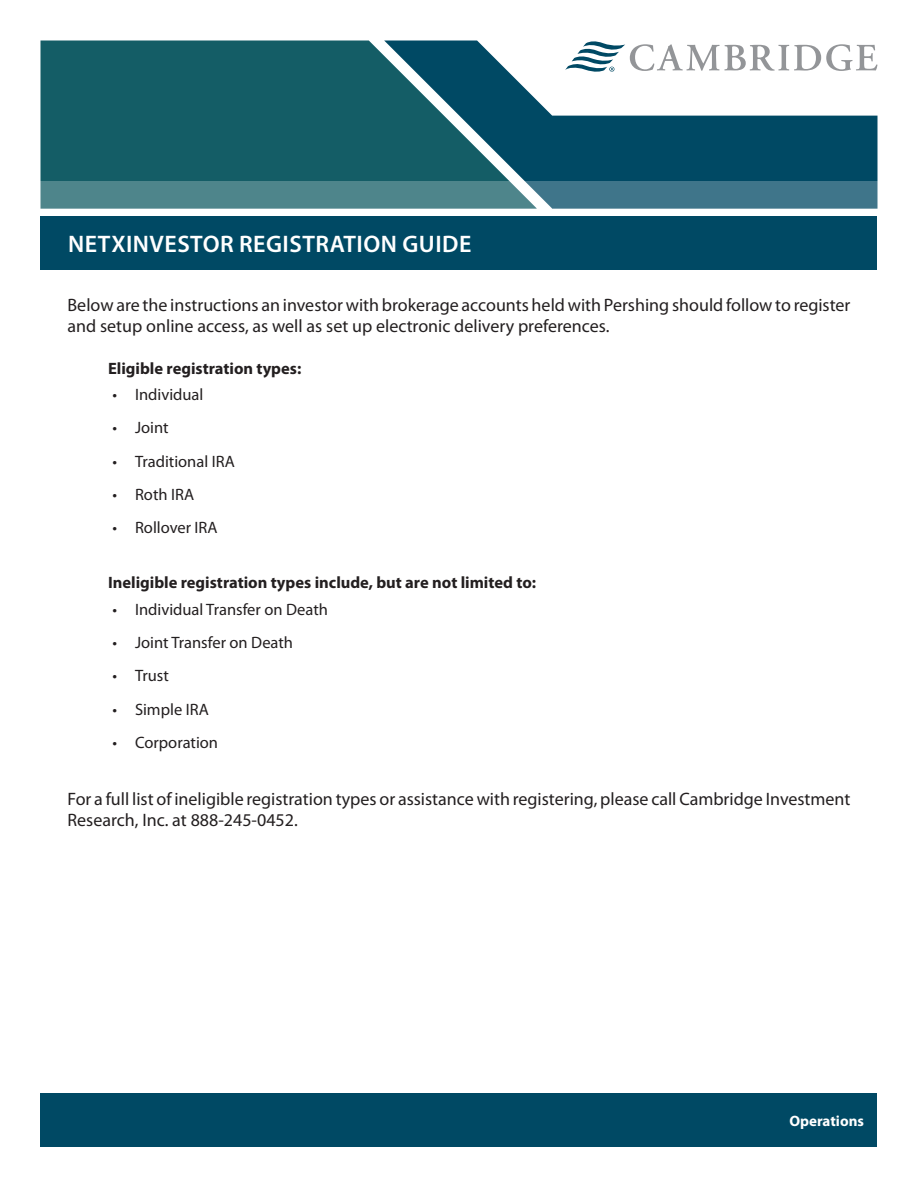
<style>
.page{position:relative;width:918px;height:1188px;background:#fff}
.page>*{position:absolute;margin:0;border:0;box-sizing:border-box;transform-origin:0 0}
.t1{font:600 24px "Myriad Pro";letter-spacing:.02em;color:#fff}
.t2{font:18px/21.6px "Myriad Pro";color:#231f20}
.t3{font:16.5px "Myriad Pro";color:#231f20}
.t4{font:700 16.5px "Myriad Pro";color:#231f20}
.t5{font:700 15px "Myriad Pro";color:#fff}
</style>
<div class="page">
<div style="left:40px;top:1094px;width:838px;height:54px;background:#004964"></div>
<div style="left:40px;top:40px;width:344px;height:142px;background:#145d66"></div>
<svg style="left:384px;top:40px;width:494px;height:142px"></svg>
<div style="left:40px;top:216px;width:838px;height:54px;background:#004964"></div>
<div style="left:40px;top:182px;width:838px;height:26px;background:linear-gradient(to right,#548b8c,#42768d)"></div>
<h1 class="t1" style="left:68px;top:229px;width:405px">NETXINVESTOR REGISTRATION GUIDE</h1>
<p class="t2" style="left:68px;top:293px;width:785px">Below are the instructions an investor with brokerage accounts held with Pershing should follow to register and setup online access, as well as set up electronic delivery preferences.</p>
<p class="t4" style="left:108px;top:357px;width:195px">Eligible registration types:</p>
<p class="t3" style="left:113px;top:384px;width:92px">• Individual</p>
<p class="t3" style="left:113px;top:418px;width:58px">• Joint</p>
<p class="t3" style="left:113px;top:451px;width:124px">• Traditional IRA</p>
<p class="t3" style="left:113px;top:484px;width:83px">• Roth IRA</p>
<p class="t3" style="left:113px;top:518px;width:107px">• Rollover IRA</p>
<p class="t4" style="left:108px;top:572px;width:430px">Ineligible registration types include, but are not limited to:</p>
<p class="t3" style="left:113px;top:599px;width:217px">• Individual Transfer on Death</p>
<p class="t3" style="left:113px;top:632px;width:182px">• Joint Transfer on Death</p>
<p class="t3" style="left:113px;top:666px;width:58px">• Trust</p>
<p class="t3" style="left:113px;top:699px;width:98px">• Simple IRA</p>
<p class="t3" style="left:113px;top:732px;width:107px">• Corporation</p>
<p class="t2" style="left:68px;top:787px;width:785px">For a full list of ineligible registration types or assistance with registering, please call Cambridge Investment<br>Research, Inc. at 888-245-0452.</p>
<p class="t5" style="left:789px;top:1111px;width:76px">Operations</p>
</div>
